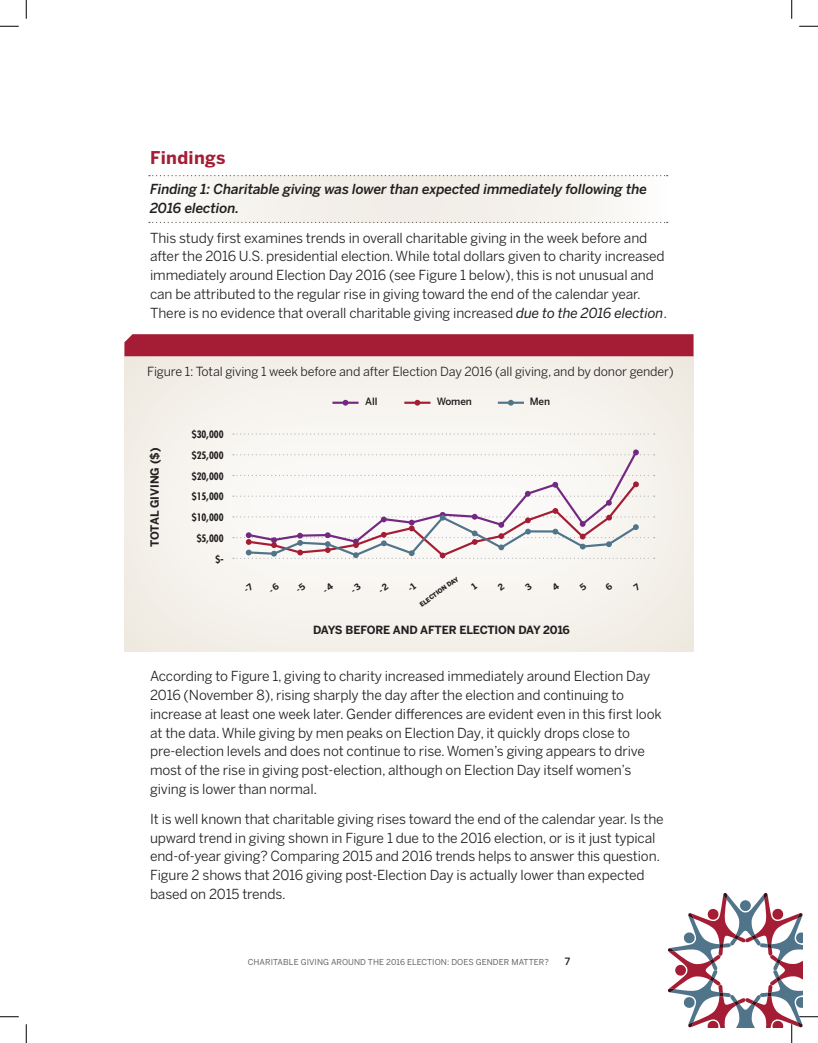
<style>
.page{position:relative;width:818px;height:1043px;background:#fff}
.page>*{position:absolute;margin:0;border:0;box-sizing:border-box;transform-origin:0 0}
.t1{font:700 17.5px "Benton Sans";letter-spacing:.02em;color:#a41d35}
.t2{font:13.75px/18.8px "Benton Sans";letter-spacing:-.01em;color:#231f20}
.t3{font:italic 500 13.75px/18.8px "Benton Sans";letter-spacing:-.01em;color:#231f20}
.t4{font:12.5px "Benton Sans";letter-spacing:-.01em;color:#231f20}
.t5{font:700 11.25px "Benton Sans";letter-spacing:-.01em;color:#231f20}
.t6{font:700 condensed 10px/20.8px "Futura";color:#231f20;text-align:right}
.t7{font:500 10px "Benton Sans";letter-spacing:-.01em;color:#231f20}
.t8{font:8.12px "Benton Sans";letter-spacing:.01em;color:#636366}
.t9{font:900 6.25px "Benton Sans";color:#231f20}
.s1{font-style:italic}
</style>
<div class="page">
<div style="left:147px;top:174px;width:520px;height:50px;background:#ac9765;opacity:.43"></div>
<svg style="left:149px;top:175px;width:518px;height:1px"></svg>
<svg style="left:149px;top:222px;width:518px;height:1px"></svg>
<div style="left:124px;top:355px;width:570px;height:297px;background:#f5f2ec"></div>
<svg style="left:233px;top:433px;width:421px;height:1px"></svg>
<div style="left:124px;top:334px;width:569px;height:22px;background:#a51d35"></div>
<hr style="left:332px;top:401px;width:26px;height:3px;background:#732982">
<hr style="left:404px;top:401px;width:26px;height:3px;background:#a41d35">
<hr style="left:498px;top:401px;width:26px;height:3px;background:#50748a">
<svg style="left:233px;top:454px;width:421px;height:1px"></svg>
<div style="left:246px;top:449px;width:393px;height:26px;background:#faf8f5"></div>
<svg style="left:233px;top:475px;width:421px;height:84px"></svg>
<svg style="left:0;top:25px;width:19px;height:2px"></svg>
<svg style="left:799px;top:25px;width:19px;height:2px"></svg>
<svg style="left:0;top:1016px;width:19px;height:1px"></svg>
<svg style="left:25px;top:0;width:2px;height:19px"></svg>
<svg style="left:25px;top:1024px;width:2px;height:18px"></svg>
<svg style="left:791px;top:0;width:1px;height:19px"></svg>
<svg style="left:667px;top:892px;width:151px;height:150px"></svg>
<p class="t1" style="left:150px;top:146px;width:77px">Findings</p>
<p class="t3" style="left:150px;top:180px;width:498px">Finding 1: Charitable giving was lower than expected immediately following the<br>2016 election.</p>
<p class="t2" style="left:150px;top:228px;width:518px">This study first examines trends in overall charitable giving in the week before and after the 2016 U.S. presidential election. While total dollars given to charity increased immediately around Election Day 2016 (see Figure 1 below), this is not unusual and can be attributed to the regular rise in giving toward the end of the calendar year.<br>There is no evidence that overall charitable giving increased <span class="s1">due to the 2016 election</span>.</p>
<p class="t4" style="left:147px;top:364px;width:528px">Figure 1: Total giving 1 week before and after Election Day 2016 (all giving, and by donor gender)</p>
<p class="t7" style="left:365px;top:395px;width:14px">All</p>
<p class="t7" style="left:437px;top:395px;width:37px">Women</p>
<p class="t7" style="left:529px;top:395px;width:22px">Men</p>
<p class="t5" style="left:148px;top:547px;width:101px;rotate:-90deg">TOTAL GIVING ($)</p>
<p class="t6" style="left:192px;top:424px;width:33px">$30,000 $25,000 $20,000 $15,000 $10,000 $5,000 $-</p>
<p class="t9" style="left:418px;top:602px;width:48px;rotate:-36deg">ELECTION DAY</p>
<p class="t5" style="left:313px;top:622px;width:258px">DAYS BEFORE AND AFTER ELECTION DAY 2016</p>
<p class="t2" style="left:150px;top:667px;width:513px">According to Figure 1, giving to charity increased immediately around Election Day 2016 (November 8), rising sharply the day after the election and continuing to increase at least one week later. Gender differences are evident even in this first look at the data. While giving by men peaks on Election Day, it quickly drops close to pre-election levels and does not continue to rise. Women’s giving appears to drive most of the rise in giving post-election, although on Election Day itself women’s giving is lower than normal.</p>
<p class="t2" style="left:150px;top:809px;width:515px">It is well known that charitable giving rises toward the end of the calendar year. Is the upward trend in giving shown in Figure 1 due to the 2016 election, or is it just typical end-of-year giving? Comparing 2015 and 2016 trends helps to answer this question.<br>Figure 2 shows that 2016 giving post-Election Day is actually lower than expected based on 2015 trends.</p>
<p class="t8" style="left:248px;top:956px;width:303px">CHARITABLE GIVING AROUND THE 2016 ELECTION: DOES GENDER MATTER?</p>
<p class="t7" style="left:565px;top:954px;width:7px">7</p>
</div>
